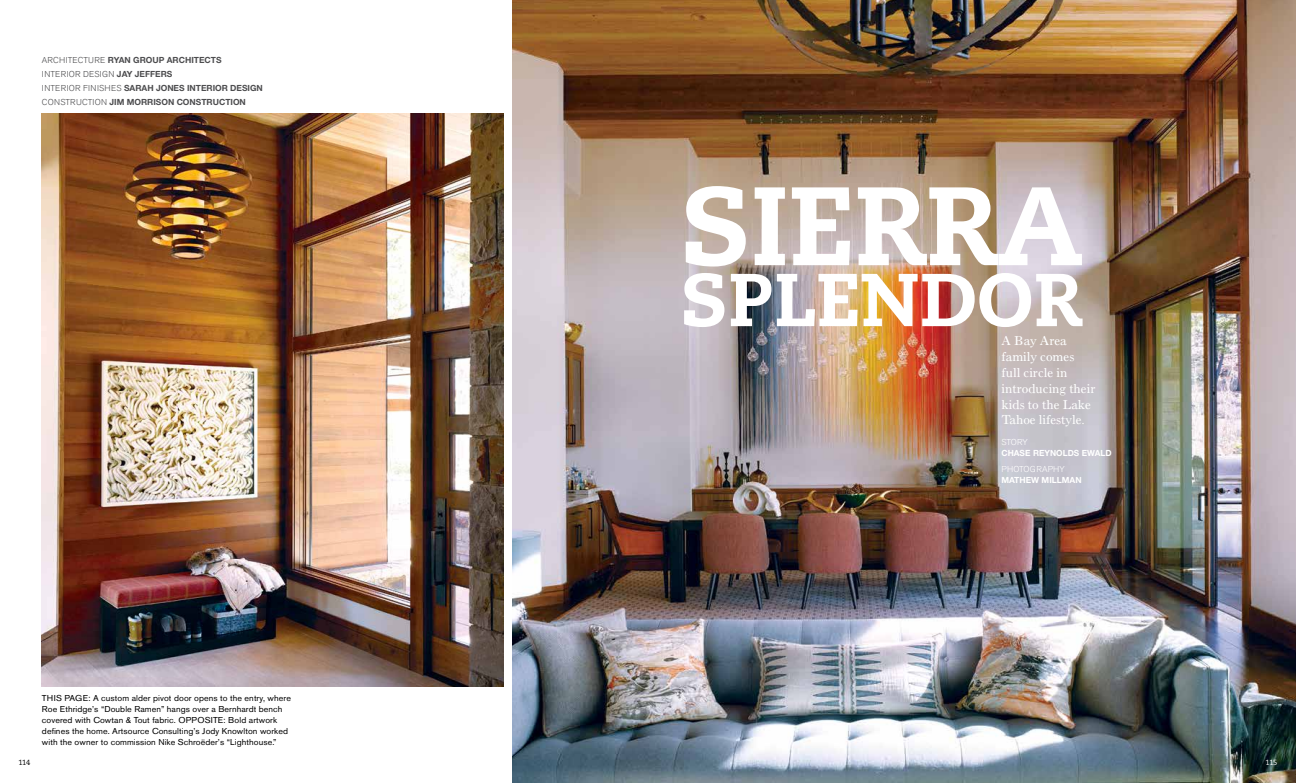
<style>
.page{position:relative;width:1296px;height:783px;background:#fff}
.page>*{position:absolute;margin:0;border:0;box-sizing:border-box;transform-origin:0 0}
.t1{font:800 111.1px "Caecilia";letter-spacing:-.005em;color:#fff}
.t2{font:800 74.7px "Caecilia";color:#fff}
.t3{font:13.2px/15.8px "Old Style Seven";letter-spacing:-.005em;color:#fff}
.t4{font:8.5px/11px "Akzidenz Grotesk BE";letter-spacing:.01em;color:#000;scale:1.04 1}
.t5{font:700 8.5px/14px "Helvetica Neue";color:#4d4d4f}
.t6{font:700 8.5px "Helvetica Neue";color:#fff}
.t7{font:300 8.5px "Akzidenz Grotesk BE";letter-spacing:.03em;color:#4d4d4f}
.t8{font:300 8.5px "Akzidenz Grotesk BE";letter-spacing:.02em;color:#fff}
.t9{font:7.5px "Caecilia";color:#000}
.t10{font:7.5px "Caecilia";color:#fff}
.s1{font-family:"Akzidenz Grotesk BE";font-weight:300}
.s2{font-family:"Helvetica Neue";font-weight:700}
</style>
<div class="page">
<img style="left:513px;top:0;width:783px;height:783px">
<img style="left:42px;top:113px;width:462px;height:574px">
<p class="t5" style="left:42px;top:53px;width:181px"><span class="s1">ARCHITECTURE</span> RYAN GROUP ARCHITECTS</p>
<p class="t7" style="left:42px;top:69px;width:132px">INTERIOR DESIGN <span class="s2">JAY JEFFERS</span></p>
<p class="t5" style="left:42px;top:81px;width:222px"><span class="s1">INTERIOR FINISHES</span> SARAH JONES INTERIOR DESIGN<br><span class="s1">CONSTRUCTION</span> JIM MORRISON CONSTRUCTION</p>
<p class="t9" style="left:18px;top:758px;width:13px">114</p>
<p class="t4" style="left:42px;top:692px;width:241px">THIS PAGE: A custom alder pivot door opens to the entry, where Roe Ethridge’s “Double Ramen” hangs over a Bernhardt bench covered with Cowtan &amp; Tout fabric. OPPOSITE: Bold artwork defines the home. Artsource Consulting’s Jody Knowlton worked with the owner to commission Nike Schroëder’s “Lighthouse.”</p>
<h1 class="t1" style="left:681px;top:157px;width:404px">SIERRA</h1>
<h2 class="t2" style="left:681px;top:254px;width:403px">SPLENDOR</h2>
<h3 class="t3" style="left:1002px;top:333px;width:95px">A Bay Area family comes full circle in introducing their kids to the Lake<br>Tahoe lifestyle.</h3>
<p class="t8" style="left:1002px;top:438px;width:28px">STORY</p>
<p class="t6" style="left:1002px;top:448px;width:112px">CHASE REYNOLDS EWALD</p>
<p class="t8" style="left:1002px;top:464px;width:65px">PHOTOGRAPHY</p>
<p class="t6" style="left:1002px;top:475px;width:82px">MATHEW MILLMAN</p>
<p class="t10" style="left:1266px;top:758px;width:13px">115</p>
</div>
